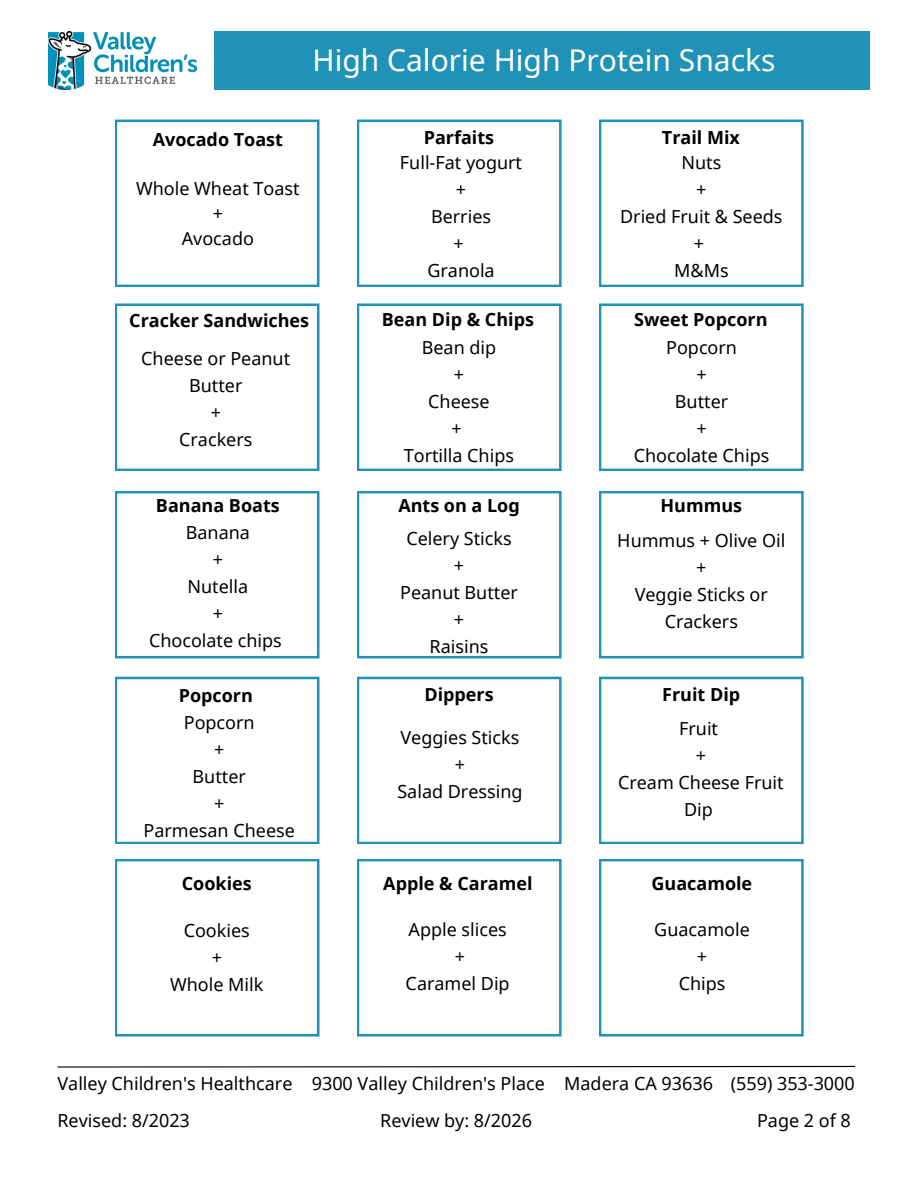
<style>
.page{position:relative;width:918px;height:1188px;background:#fff}
.page>*{position:absolute;margin:0;border:0;box-sizing:border-box;transform-origin:0 0}
.t1{font:30px "Noto Sans";color:#fff}
.t2{font:18px/27px "Noto Sans";color:#000;text-align:center}
.t3{font:700 18px "Noto Sans";color:#000}
</style>
<div class="page">
<svg style="left:115px;top:120px;width:204px;height:167px"></svg>
<svg style="left:357px;top:120px;width:205px;height:167px"></svg>
<svg style="left:599px;top:120px;width:205px;height:167px"></svg>
<svg style="left:115px;top:303px;width:204px;height:168px"></svg>
<svg style="left:357px;top:303px;width:205px;height:168px"></svg>
<svg style="left:115px;top:491px;width:204px;height:167px"></svg>
<svg style="left:599px;top:303px;width:205px;height:168px"></svg>
<svg style="left:357px;top:491px;width:205px;height:167px"></svg>
<svg style="left:599px;top:491px;width:205px;height:167px"></svg>
<svg style="left:115px;top:859px;width:205px;height:178px"></svg>
<svg style="left:357px;top:677px;width:205px;height:167px"></svg>
<svg style="left:357px;top:859px;width:205px;height:178px"></svg>
<svg style="left:599px;top:677px;width:205px;height:167px"></svg>
<svg style="left:599px;top:859px;width:205px;height:178px"></svg>
<svg style="left:115px;top:677px;width:204px;height:167px"></svg>
<div style="left:214px;top:31px;width:656px;height:59px;background:#2092b7"></div>
<img style="left:48px;top:31px;width:149px;height:59px">
<svg style="left:57px;top:1065px;width:799px;height:3px"></svg>
<p class="t1" style="left:312px;top:39px;width:465px">High Calorie High Protein Snacks</p>
<p class="t3" style="left:153px;top:126px;width:132px">Avocado Toast</p>
<p class="t2" style="left:136px;top:175px;width:165px">Whole Wheat Toast</p>
<p class="t2" style="left:213px;top:199px;width:12px">+</p>
<p class="t2" style="left:182px;top:224px;width:74px">Avocado</p>
<p class="t3" style="left:424px;top:125px;width:72px">Parfaits</p>
<p class="t2" style="left:400px;top:148px;width:124px">Full-Fat yogurt</p>
<p class="t2" style="left:456px;top:175px;width:12px">+</p>
<p class="t2" style="left:431px;top:202px;width:62px">Berries</p>
<p class="t2" style="left:454px;top:229px;width:12px">+</p>
<p class="t2" style="left:427px;top:256px;width:69px">Granola</p>
<p class="t3" style="left:662px;top:125px;width:79px">Trail Mix</p>
<p class="t2" style="left:681px;top:148px;width:41px">Nuts</p>
<p class="t2" style="left:696px;top:175px;width:12px">+</p>
<p class="t2" style="left:620px;top:202px;width:164px">Dried Fruit &amp; Seeds</p>
<p class="t2" style="left:694px;top:229px;width:12px">+</p>
<p class="t2" style="left:674px;top:256px;width:56px">M&amp;Ms</p>
<p class="t3" style="left:129px;top:308px;width:181px">Cracker Sandwiches</p>
<p class="t2" style="left:141px;top:345px;width:150px">Cheese or Peanut<br>Butter</p>
<p class="t2" style="left:211px;top:399px;width:12px">+</p>
<p class="t2" style="left:179px;top:426px;width:75px">Crackers</p>
<p class="t3" style="left:156px;top:493px;width:125px">Banana Boats</p>
<p class="t2" style="left:186px;top:518px;width:66px">Banana</p>
<p class="t2" style="left:213px;top:545px;width:12px">+</p>
<p class="t2" style="left:187px;top:572px;width:62px">Nutella</p>
<p class="t2" style="left:213px;top:599px;width:12px">+</p>
<p class="t2" style="left:149px;top:626px;width:134px">Chocolate chips</p>
<p class="t3" style="left:179px;top:682px;width:76px">Popcorn</p>
<p class="t2" style="left:184px;top:708px;width:72px">Popcorn</p>
<p class="t2" style="left:214px;top:735px;width:12px">+</p>
<p class="t2" style="left:193px;top:762px;width:55px">Butter</p>
<p class="t2" style="left:214px;top:789px;width:12px">+</p>
<p class="t2" style="left:144px;top:816px;width:153px">Parmesan Cheese</p>
<p class="t3" style="left:182px;top:871px;width:71px">Cookies</p>
<p class="t2" style="left:184px;top:917px;width:68px">Cookies</p>
<p class="t2" style="left:212px;top:944px;width:12px">+</p>
<p class="t2" style="left:170px;top:971px;width:95px">Whole Milk</p>
<p class="t3" style="left:382px;top:307px;width:154px">Bean Dip &amp; Chips</p>
<p class="t2" style="left:422px;top:334px;width:76px">Bean dip</p>
<p class="t2" style="left:454px;top:361px;width:12px">+</p>
<p class="t2" style="left:428px;top:388px;width:63px">Cheese</p>
<p class="t2" style="left:452px;top:415px;width:12px">+</p>
<p class="t2" style="left:404px;top:442px;width:112px">Tortilla Chips</p>
<p class="t3" style="left:398px;top:493px;width:123px">Ants on a Log</p>
<p class="t2" style="left:406px;top:524px;width:107px">Celery Sticks</p>
<p class="t2" style="left:454px;top:551px;width:12px">+</p>
<p class="t2" style="left:400px;top:578px;width:119px">Peanut Butter</p>
<p class="t2" style="left:454px;top:605px;width:12px">+</p>
<p class="t2" style="left:430px;top:632px;width:60px">Raisins</p>
<p class="t3" style="left:634px;top:307px;width:135px">Sweet Popcorn</p>
<p class="t2" style="left:666px;top:334px;width:72px">Popcorn</p>
<p class="t2" style="left:697px;top:361px;width:12px">+</p>
<p class="t2" style="left:675px;top:388px;width:55px">Butter</p>
<p class="t2" style="left:697px;top:415px;width:12px">+</p>
<p class="t2" style="left:634px;top:442px;width:137px">Chocolate Chips</p>
<p class="t3" style="left:661px;top:493px;width:83px">Hummus</p>
<p class="t2" style="left:617px;top:526px;width:169px">Hummus + Olive Oil</p>
<p class="t2" style="left:696px;top:553px;width:12px">+</p>
<p class="t2" style="left:635px;top:580px;width:135px">Veggie Sticks or<br>Crackers</p>
<p class="t3" style="left:424px;top:682px;width:71px">Dippers</p>
<p class="t3" style="left:662px;top:682px;width:80px">Fruit Dip</p>
<p class="t2" style="left:401px;top:724px;width:120px">Veggies Sticks</p>
<p class="t2" style="left:455px;top:751px;width:12px">+</p>
<p class="t2" style="left:397px;top:778px;width:127px">Salad Dressing</p>
<p class="t3" style="left:383px;top:871px;width:151px">Apple &amp; Caramel</p>
<p class="t2" style="left:409px;top:916px;width:100px">Apple slices</p>
<p class="t2" style="left:455px;top:943px;width:12px">+</p>
<p class="t2" style="left:406px;top:970px;width:106px">Caramel Dip</p>
<p class="t2" style="left:679px;top:714px;width:41px">Fruit</p>
<p class="t2" style="left:696px;top:741px;width:12px">+</p>
<p class="t2" style="left:618px;top:768px;width:167px">Cream Cheese Fruit<br>Dip</p>
<p class="t3" style="left:651px;top:871px;width:102px">Guacamole</p>
<p class="t2" style="left:654px;top:916px;width:97px">Guacamole</p>
<p class="t2" style="left:697px;top:943px;width:12px">+</p>
<p class="t2" style="left:679px;top:970px;width:48px">Chips</p>
<p class="t2" style="left:57px;top:1069px;width:237px">Valley Children's Healthcare</p>
<p class="t2" style="left:312px;top:1069px;width:235px">9300 Valley Children's Place</p>
<p class="t2" style="left:564px;top:1069px;width:150px">Madera CA 93636</p>
<p class="t2" style="left:731px;top:1069px;width:125px">(559) 353-3000</p>
<p class="t2" style="left:57px;top:1106px;width:134px">Revised: 8/2023</p>
<p class="t2" style="left:380px;top:1106px;width:153px">Review by: 8/2026</p>
<p class="t2" style="left:757px;top:1106px;width:95px">Page 2 of 8</p>
</div>
